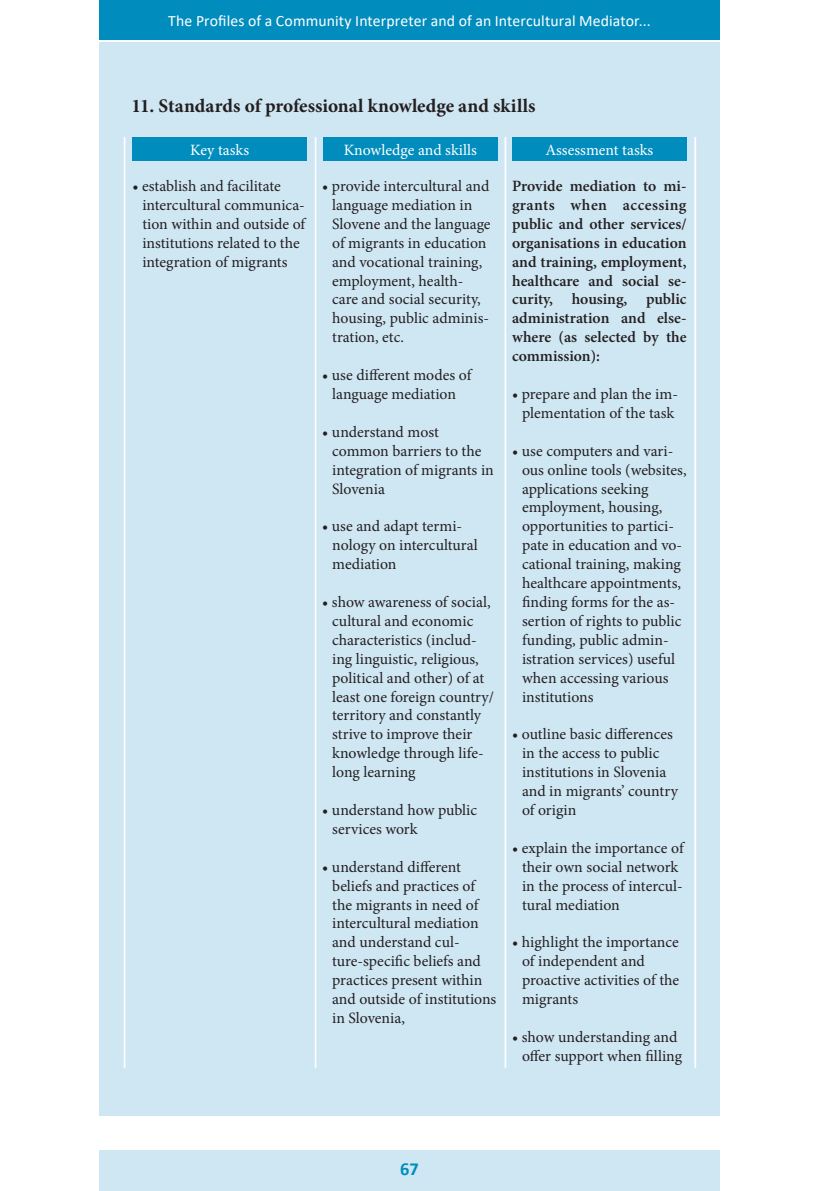
<style>
.page{position:relative;width:819px;height:1191px;background:#fff}
.page>*{position:absolute;margin:0;border:0;box-sizing:border-box;transform-origin:0 0}
.t1{font:700 19.25px "Minion Pro";color:#231f20}
.t2{font:700 18.38px "Calibri";color:#008dbd}
.t3{font:15.75px/18.9px "Minion Pro";color:#231f20}
.t4{font:600 15.75px/18.9px "Minion Pro";color:#231f20;text-align:justify}
.t5{font:15.75px "Calibri";letter-spacing:.005em;color:#fff}
.t6{font:15.75px "Minion Pro";letter-spacing:-.005em;color:#fff}
</style>
<div class="page">
<div style="left:99px;top:1150px;width:620px;height:41px;background:#cfe6f3"></div>
<div style="left:99px;top:0;width:620px;height:40px;background:#008dbd"></div>
<div style="left:100px;top:40px;width:620px;height:1075px;background:#cfe6f3"></div>
<hr style="left:99px;top:40px;width:620px;height:1px;background:#fff">
<hr style="left:694px;top:137px;width:2px;height:930px;background:#fff">
<hr style="left:504px;top:137px;width:2px;height:930px;background:#fff">
<hr style="left:315px;top:137px;width:1px;height:930px;background:#fff">
<hr style="left:124px;top:137px;width:1px;height:930px;background:#fff">
<div style="left:132px;top:137px;width:175px;height:24px;background:#008dbd"></div>
<div style="left:323px;top:137px;width:174px;height:24px;background:#008dbd"></div>
<div style="left:512px;top:137px;width:174px;height:24px;background:#008dbd"></div>
<p class="t5" style="left:168px;top:10px;width:484px">The Profiles of a Community Interpreter and of an Intercultural Mediator...</p>
<p class="t1" style="left:131px;top:93px;width:405px">11. Standards of professional knowledge and skills</p>
<p class="t6" style="left:190px;top:139px;width:60px">Key tasks</p>
<p class="t6" style="left:344px;top:139px;width:135px">Knowledge and skills</p>
<p class="t6" style="left:545px;top:139px;width:109px">Assessment tasks</p>
<p class="t3" style="left:142px;top:177px;width:164px;text-indent:-10px">• establish and facilitate intercultural communica&shy;tion within and outside of institutions related to the integration of migrants</p>
<p class="t3" style="left:332px;top:177px;width:160px;text-indent:-10px">• provide intercultural and language mediation in<br>Slovene and the language of migrants in education and vocational training, employment, health&shy;care and social security, housing, public adminis&shy;tration, etc.</p>
<p class="t3" style="left:322px;top:366px;width:151px;text-align:center">• use different modes of language mediation</p>
<p class="t3" style="left:332px;top:422px;width:163px;text-indent:-10px">• understand most common barriers to the integration of migrants in<br>Slovenia</p>
<p class="t3" style="left:332px;top:517px;width:147px;text-indent:-10px">• use and adapt termi&shy;nology on intercultural mediation</p>
<p class="t3" style="left:332px;top:592px;width:163px;text-indent:-10px">• show awareness of social, cultural and economic characteristics (includ&shy;ing linguistic, religious, political and other) of at least one foreign country/ territory and constantly strive to improve their knowledge through life&shy;long learning</p>
<p class="t3" style="left:332px;top:800px;width:146px;text-indent:-10px">• understand how public services work</p>
<p class="t3" style="left:332px;top:857px;width:166px;text-indent:-10px">• understand different beliefs and practices of the migrants in need of intercultural mediation and understand cul&shy;ture-specific beliefs and practices present within and outside of institutions in Slovenia,</p>
<p class="t4" style="left:512px;top:176px;width:176px">Provide mediation to mi&shy;grants when accessing public and other services/ organisations in education and training, employment, healthcare and social se&shy;curity, housing, public administration and else&shy;where (as selected by the commission):</p>
<p class="t3" style="left:512px;top:384px;width:167px;text-align:center">• prepare and plan the im&shy;plementation of the task</p>
<p class="t3" style="left:522px;top:441px;width:166px;text-indent:-10px">• use computers and vari&shy;ous online tools (websites, applications seeking employment, housing, opportunities to partici&shy;pate in education and vo&shy;cational training, making healthcare appointments, finding forms for the as&shy;sertion of rights to public funding, public admin&shy;istration services) useful when accessing various institutions</p>
<p class="t3" style="left:522px;top:725px;width:157px;text-indent:-10px">• outline basic differences in the access to public institutions in Slovenia and in migrants’ country of origin</p>
<p class="t3" style="left:522px;top:838px;width:163px;text-indent:-10px">• explain the importance of their own social network in the process of intercul&shy;tural mediation</p>
<p class="t3" style="left:522px;top:933px;width:159px;text-indent:-10px">• highlight the importance of independent and proactive activities of the migrants</p>
<p class="t3" style="left:522px;top:1027px;width:161px;text-indent:-10px">• show understanding and offer support when filling</p>
<p class="t2" style="left:400px;top:1156px;width:20px">67</p>
</div>
